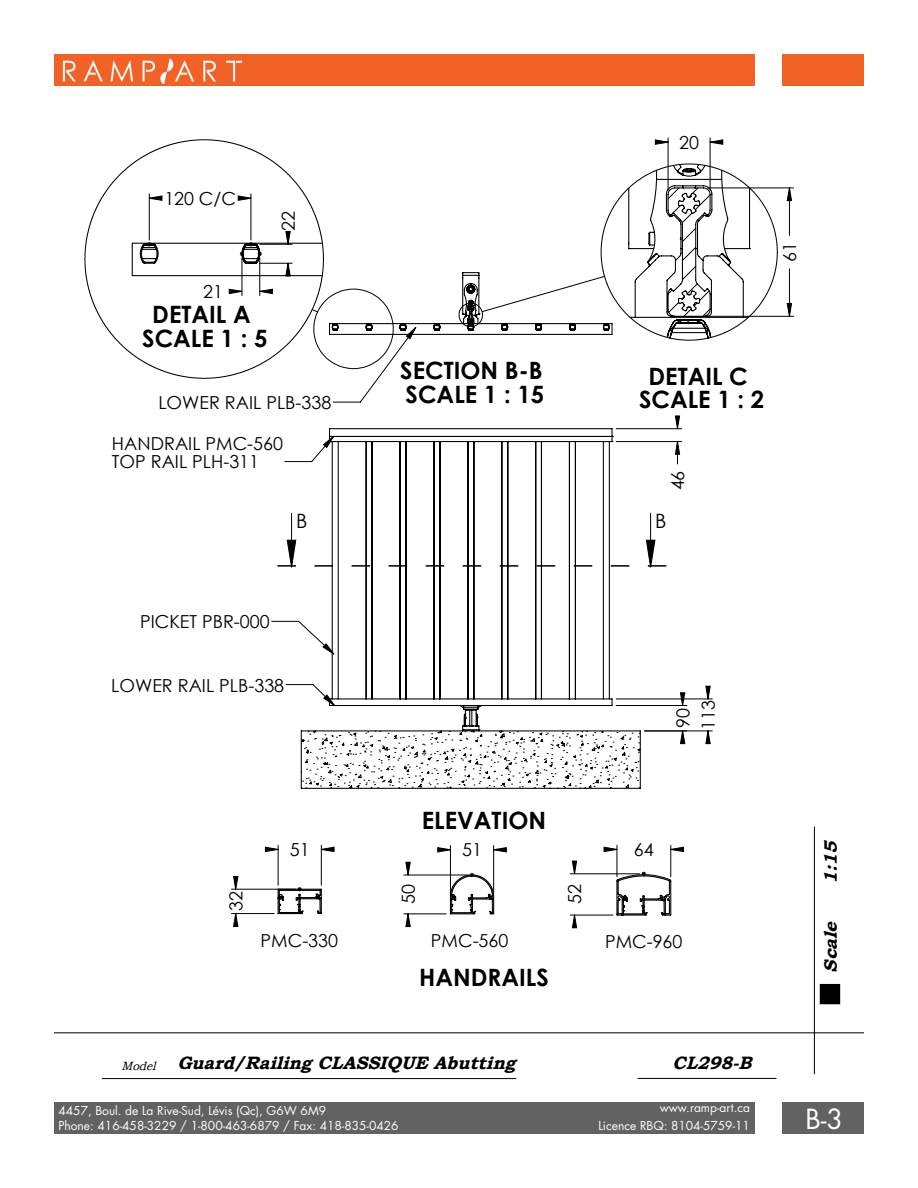
<style>
.page{position:relative;width:918px;height:1188px;background:#fff}
.page>*{position:absolute;margin:0;border:0;box-sizing:border-box;transform-origin:0 0}
.t1{font:27px "Futura Std";color:#fff}
.t2{font:700 23.85px/23.9px "Century Gothic";color:#000;text-align:center}
.t3{font:19.8px "Century Gothic";color:#000}
.t4{font:18px/25.3px "Century Gothic";color:#000}
.t5{font:italic 700 18px "Bookman Old Style";color:#000}
.t6{font:12px/15px "Futura Std";color:#fff}
.t7{font:italic 12px "Bookman Old Style";color:#000}
</style>
<div class="page">
<div style="left:54px;top:1102px;width:701px;height:32px;background:#626262"></div>
<div style="left:782px;top:1102px;width:82px;height:32px;background:#626262"></div>
<div style="left:54px;top:54px;width:701px;height:32px;background:#f26126"></div>
<div style="left:782px;top:54px;width:82px;height:32px;background:#f26126"></div>
<hr style="left:638px;top:1078px;width:138px;height:1px;background:#000">
<hr style="left:54px;top:1032px;width:810px;height:1px;background:#000">
<hr style="left:814px;top:827px;width:1px;height:247px;background:#000">
<hr style="left:102px;top:1078px;width:414px;height:1px;background:#000">
<svg style="left:820px;top:1004px;width:20px;height:1px"></svg>
<div style="left:820px;top:984px;width:20px;height:20px;background:#000"></div>
<hr style="left:570px;top:873px;width:70px;height:1px;background:#000">
<hr style="left:570px;top:915px;width:43px;height:1px;background:#000">
<hr style="left:231px;top:889px;width:64px;height:1px;background:#000">
<hr style="left:231px;top:913px;width:43px;height:1px;background:#000">
<hr style="left:450px;top:846px;width:1px;height:48px;background:#000">
<hr style="left:493px;top:846px;width:1px;height:48px;background:#000">
<hr style="left:617px;top:845px;width:1px;height:32px;background:#000">
<hr style="left:670px;top:845px;width:1px;height:32px;background:#000">
<hr style="left:668px;top:138px;width:1px;height:52px;background:#000">
<hr style="left:710px;top:138px;width:1px;height:52px;background:#000">
<hr style="left:708px;top:188px;width:86px;height:1px;background:#000">
<hr style="left:708px;top:316px;width:86px;height:1px;background:#000">
<hr style="left:278px;top:845px;width:1px;height:40px;background:#000">
<hr style="left:321px;top:845px;width:1px;height:40px;background:#000">
<svg style="left:572px;top:860px;width:6px;height:69px"></svg>
<svg style="left:437px;top:847px;width:70px;height:6px"></svg>
<svg style="left:603px;top:846px;width:81px;height:6px"></svg>
<svg style="left:655px;top:139px;width:69px;height:6px"></svg>
<svg style="left:786px;top:187px;width:6px;height:130px"></svg>
<svg style="left:265px;top:846px;width:70px;height:6px"></svg>
<svg style="left:84px;top:139px;width:192px;height:215px"></svg>
<svg style="left:615px;top:871px;width:57px;height:45px"></svg>
<svg style="left:233px;top:862px;width:262px;height:65px"></svg>
<svg style="left:131px;top:163px;width:647px;height:626px"></svg>
<p class="t4" style="left:164px;top:185px;width:73px">120 C/C</p>
<p class="t4" style="left:275px;top:231px;width:21px;rotate:-90deg">22</p>
<p class="t4" style="left:203px;top:278px;width:21px">21</p>
<p class="t2" style="left:142px;top:301px;width:127px">DETAIL A<br>SCALE 1 : 5</p>
<p class="t2" style="left:400px;top:357px;width:144px">SECTION B-B</p>
<p class="t4" style="left:158px;top:389px;width:175px">LOWER RAIL PLB-338</p>
<p class="t2" style="left:406px;top:381px;width:140px">SCALE 1 : 15</p>
<p class="t4" style="left:112px;top:435px;width:173px;line-height:18px">HANDRAIL PMC-560<br>TOP RAIL PLH-311</p>
<p class="t4" style="left:679px;top:129px;width:21px">20</p>
<p class="t2" style="left:639px;top:363px;width:127px">DETAIL C<br>SCALE 1 : 2</p>
<p class="t4" style="left:665px;top:490px;width:21px;rotate:-90deg">46</p>
<p class="t3" style="left:296px;top:507px;width:13px">B</p>
<p class="t3" style="left:655px;top:507px;width:13px">B</p>
<p class="t4" style="left:777px;top:262px;width:21px;rotate:-90deg">61</p>
<p class="t4" style="left:140px;top:609px;width:131px">PICKET PBR-000</p>
<p class="t4" style="left:111px;top:672px;width:175px">LOWER RAIL PLB-338</p>
<p class="t4" style="left:223px;top:911px;width:21px;rotate:-90deg">32</p>
<p class="t4" style="left:290px;top:837px;width:21px">51</p>
<p class="t2" style="left:422px;top:807px;width:126px">ELEVATION</p>
<p class="t4" style="left:462px;top:837px;width:21px">51</p>
<p class="t4" style="left:395px;top:904px;width:21px;rotate:-90deg">50</p>
<p class="t4" style="left:562px;top:904px;width:21px;rotate:-90deg">52</p>
<p class="t4" style="left:670px;top:730px;width:31px;rotate:-90deg">90<br>113</p>
<p class="t4" style="left:634px;top:837px;width:21px">64</p>
<p class="t4" style="left:261px;top:928px;width:79px">PMC-330</p>
<p class="t4" style="left:431px;top:928px;width:79px">PMC-560</p>
<p class="t4" style="left:605px;top:928px;width:79px">PMC-960</p>
<p class="t2" style="left:419px;top:965px;width:131px">HANDRAILS</p>
<p class="t5" style="left:178px;top:1050px;width:346px">Guard/RailingCLASSIQUE Abutting</p>
<p class="t7" style="left:122px;top:1058px;width:40px">Model</p>
<p class="t5" style="left:673px;top:1050px;width:87px">CL298-B</p>
<p class="t5" style="left:818px;top:884px;width:51px;rotate:-90deg">1:15</p>
<p class="t5" style="left:818px;top:973px;width:59px;rotate:-90deg">Scale</p>
<p class="t6" style="left:598px;top:1099px;width:153px;line-height:18px;text-align:right">www.ramp-art.ca<br>Licence RBQ: 8104-5759-11</p>
<p class="t6" style="left:58px;top:1103px;width:342px">4457, Boul. de La Rive-Sud, Lévis (Qc), G6W 6M9<br>Phone: 416-458-3229 / 1-800-463-6879 / Fax: 418-835-0426</p>
<h1 class="t1" style="left:806px;top:1102px;width:39px">B-3</h1>
</div>
